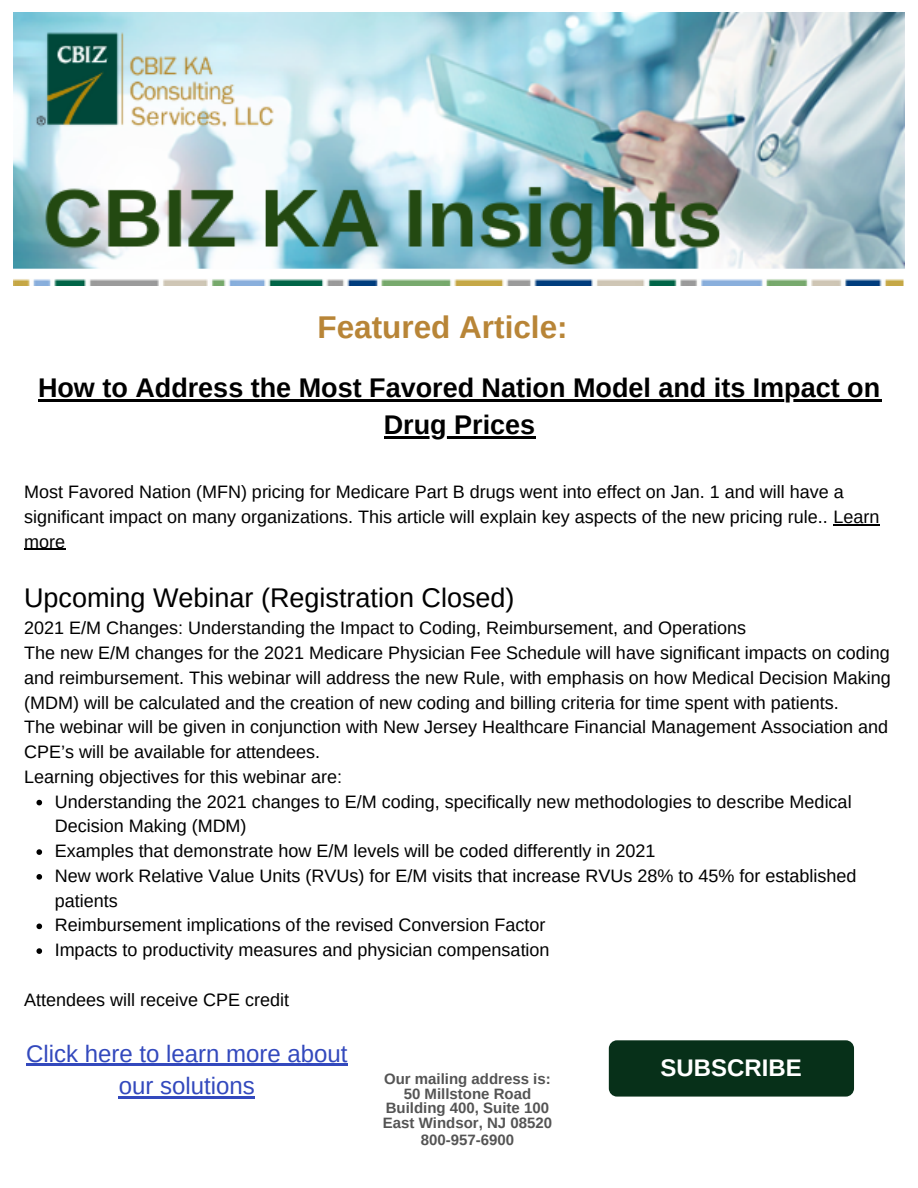
<style>
.page{position:relative;width:918px;height:1188px;background:#fff}
.page>*{position:absolute;margin:0;border:0;box-sizing:border-box;transform-origin:0 0}
.t1{font:700 31.5px "Arimo";color:#b88537}
.t2{font:700 27px/37.2px "Arimo";color:#000;text-align:center}
.t3{font:27px "Arimo";color:#000}
.t4{font:24px/32.7px "Arimo";color:#3349bd;text-align:center}
.t5{font:700 24px "Arimo";color:#fff}
.t6{font:18px/24.8px "Arimo";color:#000}
.t7{font:700 15px "Arimo";color:#545454}
</style>
<div class="page">
<img style="left:13px;top:12px;width:891px;height:273px">
<div style="left:609px;top:1040px;width:245px;height:57px;background:#073019;border-radius:8px"></div>
<svg style="left:36px;top:800px;width:6px;height:5px"></svg>
<svg style="left:36px;top:849px;width:6px;height:6px"></svg>
<svg style="left:36px;top:874px;width:6px;height:6px"></svg>
<svg style="left:36px;top:924px;width:6px;height:5px"></svg>
<svg style="left:36px;top:948px;width:6px;height:6px"></svg>
<hr style="left:38px;top:399px;width:843px;height:3px;background:#000">
<hr style="left:384px;top:436px;width:151px;height:3px;background:#000">
<hr style="left:833px;top:524px;width:47px;height:1px;background:#000">
<hr style="left:24px;top:549px;width:41px;height:1px;background:#000">
<hr style="left:26px;top:1064px;width:322px;height:2px;background:#3349bd">
<hr style="left:119px;top:1096px;width:136px;height:3px;background:#3349bd">
<p class="t1" style="left:317px;top:309px;width:252px">Featured Article:</p>
<p class="t2" style="left:38px;top:369px;width:844px">How to Address the Most Favored Nation Model and its Impact on<br>Drug Prices</p>
<p class="t6" style="left:24px;top:480px;width:857px">Most Favored Nation (MFN) pricing for Medicare Part B drugs went into effect on Jan. 1 and will have a significant impact on many organizations. This article will explain key aspects of the new pricing rule.. Learn more</p>
<p class="t3" style="left:24px;top:583px;width:492px">Upcoming Webinar (Registration Closed)</p>
<p class="t6" style="left:24px;top:616px;width:723px">2021 E/M Changes: Understanding the Impact to Coding, Reimbursement, and Operations</p>
<p class="t6" style="left:24px;top:641px;width:868px;text-align:justify">The new E/M changes for the 2021 Medicare Physician Fee Schedule will have significant impacts on coding and reimbursement. This webinar will address the new Rule, with emphasis on how Medical Decision Making (MDM) will be calculated and the creation of new coding and billing criteria for time spent with patients.</p>
<p class="t6" style="left:24px;top:715px;width:865px">The webinar will be given in conjunction with New Jersey Healthcare Financial Management Association and<br>CPE’s will be available for attendees.</p>
<p class="t6" style="left:24px;top:764px;width:319px">Learning objectives for this webinar are:</p>
<p class="t6" style="left:55px;top:789px;width:798px">Understanding the 2021 changes to E/M coding, specifically new methodologies to describe Medical<br>Decision Making (MDM)</p>
<p class="t6" style="left:55px;top:839px;width:602px">Examples that demonstrate how E/M levels will be coded differently in 2021</p>
<p class="t6" style="left:55px;top:863px;width:803px">New work Relative Value Units (RVUs) for E/M visits that increase RVUs 28% to 45% for established patients</p>
<p class="t6" style="left:55px;top:913px;width:492px">Reimbursement implications of the revised Conversion Factor</p>
<p class="t6" style="left:55px;top:938px;width:496px">Impacts to productivity measures and physician compensation</p>
<p class="t6" style="left:24px;top:987px;width:266px">Attendees will receive CPE credit</p>
<p class="t4" style="left:26px;top:1037px;width:323px">Click here to learn more about our solutions</p>
<p class="t7" style="left:384px;top:1071px;width:168px">Our mailing address is:</p>
<p class="t7" style="left:404px;top:1085px;width:129px">50 Millstone Road</p>
<p class="t7" style="left:386px;top:1100px;width:165px">Building 400, Suite 100</p>
<p class="t7" style="left:383px;top:1115px;width:171px">East Windsor, NJ 08520</p>
<p class="t7" style="left:421px;top:1131px;width:95px">800-957-6900</p>
<p class="t5" style="left:661px;top:1054px;width:143px">SUBSCRIBE</p>
</div>
